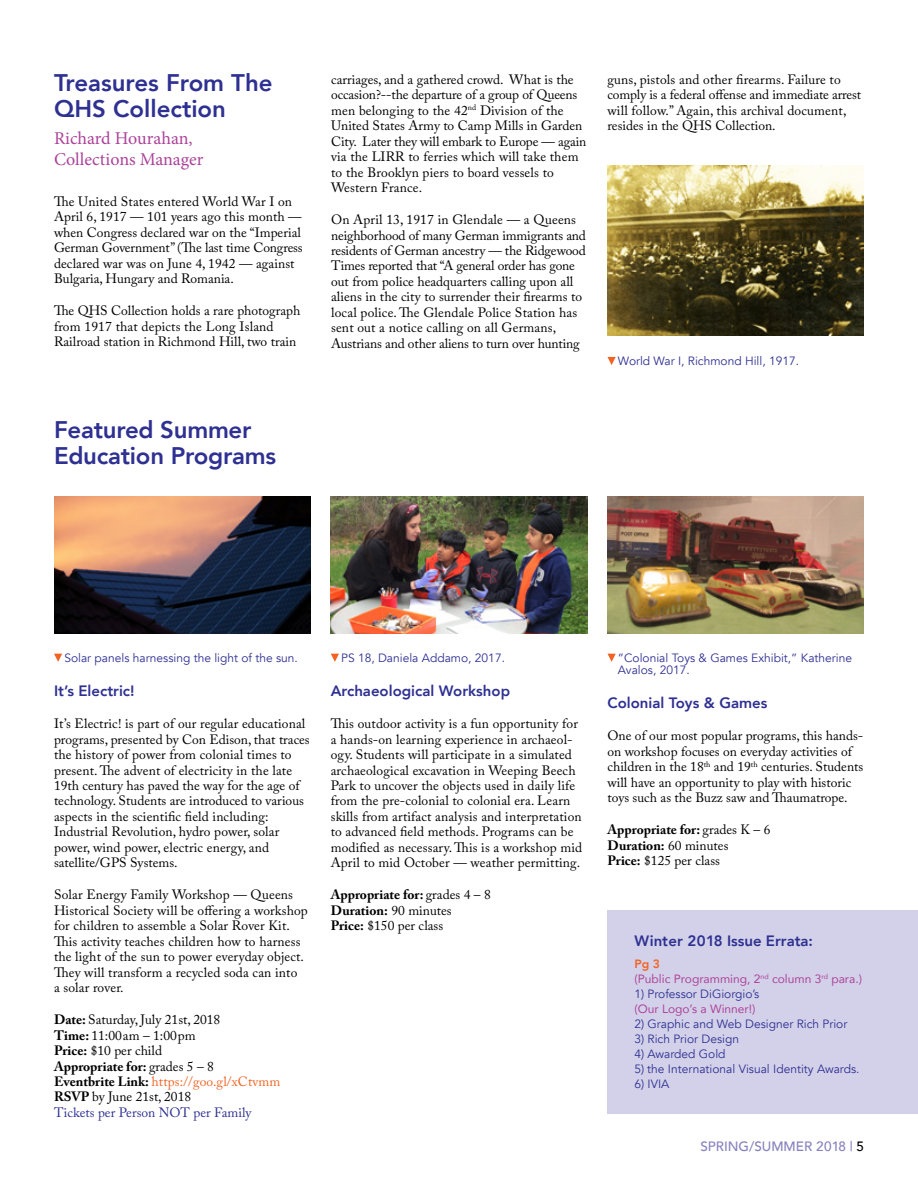
<style>
.page{position:relative;width:918px;height:1188px;background:#fff}
.page>*{position:absolute;margin:0;border:0;box-sizing:border-box;transform-origin:0 0}
.t1{font:800 24px/25.5px "Avenir";letter-spacing:-.01em;color:#2e3092}
.t2{font:18px/21px "Minion Pro";letter-spacing:-.005em;color:#ac4399}
.t3{font:800 15px "Avenir";color:#2e3092}
.t4{font:13.5px/15.5px "Adobe Caslon Pro";letter-spacing:.005em;color:#000}
.t5{font:700 13.5px/15.5px "Adobe Caslon Pro";color:#000}
.t6{font:500 13.5px "Avenir";color:#8781bd}
.t7{font:12px/12px "Avenir";color:#2e3092}
.t8{font:12px/15px "Avenir";color:#ac4399}
.s1{font-weight:700}
.s2{color:#f26323}
.s3{color:#2e3092}
.s4{font-weight:400}
.s5{font-weight:800;color:#f26323}
.s6{color:#000}
</style>
<div class="page">
<img style="left:54px;top:497px;width:256px;height:136px">
<svg style="left:54px;top:654px;width:8px;height:8px"></svg>
<img style="left:331px;top:497px;width:256px;height:136px">
<svg style="left:331px;top:654px;width:8px;height:8px"></svg>
<img style="left:608px;top:497px;width:256px;height:136px">
<svg style="left:607px;top:654px;width:9px;height:8px"></svg>
<svg style="left:607px;top:357px;width:9px;height:8px"></svg>
<img style="left:608px;top:165px;width:256px;height:171px">
<div style="left:608px;top:910px;width:310px;height:204px;background:#d3d1e9"></div>
<h1 class="t1" style="left:54px;top:70px;width:220px">Treasures From The<br>QHS Collection</h1>
<h2 class="t2" style="left:54px;top:128px;width:151px">Richard Hourahan,<br>Collections Manager</h2>
<p class="t4" style="left:54px;top:193px;width:250px">The United States entered World War I on April 6, 1917 — 101 years ago this month — when Congress declared war on the “Imperial German Government” (The last time Congress declared war was on June 4, 1942 — against Bulgaria, Hungary and Romania.</p>
<p class="t4" style="left:54px;top:303px;width:248px">The QHS Collection holds a rare photograph from 1917 that depicts the Long Island<br>Railroad station in Richmond Hill, two train</p>
<h1 class="t1" style="left:54px;top:417px;width:224px">Featured Summer<br>Education Programs</h1>
<p class="t4" style="left:331px;top:71px;width:257px">carriages, and a gathered crowd. What is the occasion?--the departure of a group of Queens men belonging to the 42<sup>nd</sup> Division of the United States Army to Camp Mills in Garden City. Later they will embark to Europe — again via the LIRR to ferries which will take them to the Brooklyn piers to board vessels to Western France.</p>
<p class="t4" style="left:331px;top:212px;width:256px">On April 13, 1917 in Glendale — a Queens neighborhood of many German immigrants and residents of German ancestry — the Ridgewood Times reported that “A general order has gone out from police headquarters calling upon all aliens in the city to surrender their firearms to local police. The Glendale Police Station has sent out a notice calling on all Germans, Austrians and other aliens to turn over hunting</p>
<p class="t4" style="left:608px;top:71px;width:255px">guns, pistols and other firearms. Failure to comply is a federal offense and immediate arrest will follow.” Again, this archival document, resides in the QHS Collection.</p>
<p class="t7" style="left:618px;top:355px;width:183px">World War I, Richmond Hill, 1917.</p>
<p class="t7" style="left:64px;top:652px;width:235px">Solar panels harnessing the light of the sun.</p>
<p class="t3" style="left:54px;top:679px;width:82px">It’s Electric!</p>
<p class="t4" style="left:54px;top:716px;width:257px">It’s Electric! is part of our regular educational programs, presented by Con Edison, that traces the history of power from colonial times to present. The advent of electricity in the late 19th century has paved the way for the age of technology. Students are introduced to various aspects in the scientific field including:<br>Industrial Revolution, hydro power, solar power, wind power, electric energy, and satellite/GPS Systems.</p>
<p class="t4" style="left:54px;top:887px;width:255px">Solar Energy Family Workshop — Queens Historical Society will be offering a workshop for children to assemble a Solar Rover Kit.<br>This activity teaches children how to harness the light of the sun to power everyday object.<br>They will transform a recycled soda can into<br>a solar rover.</p>
<p class="t4" style="left:54px;top:1012px;width:228px"><span class="s1">Date:</span> Saturday, July 21st, 2018<br><span class="s1">Time:</span> 11:00am – 1:00pm<br><span class="s1">Price:</span> $10 per child<br><span class="s1">Appropriate for:</span> grades 5 – 8<br><span class="s1">Eventbrite Link:</span> <span class="s2">https://goo.gl/xCtvmm<br></span><span class="s1">RSVP</span> by June 21st, 2018<br><span class="s3">Tickets per Person NOT per Family</span></p>
<p class="t7" style="left:341px;top:652px;width:165px">PS 18, Daniela Addamo, 2017.</p>
<p class="t3" style="left:331px;top:679px;width:181px">Archaeological Workshop</p>
<p class="t4" style="left:331px;top:716px;width:253px">This outdoor activity is a fun opportunity for a hands-on learning experience in archaeol&shy;ogy. Students will participate in a simulated archaeological excavation in Weeping Beech Park to uncover the objects used in daily life from the pre-colonial to colonial era. Learn skills from artifact analysis and interpretation to advanced field methods. Programs can be modified as necessary. This is a workshop mid April to mid October — weather permitting.</p>
<p class="t5" style="left:331px;top:887px;width:162px">Appropriate for: <span class="s4">grades 4 – 8<br></span>Duration: <span class="s4">90 minutes<br></span>Price: <span class="s4">$150 per class</span></p>
<p class="t7" style="left:618px;top:652px;width:236px">”Colonial Toys &amp; Games Exhibit,” Katherine<br>Avalos, 2017.</p>
<p class="t3" style="left:608px;top:691px;width:161px">Colonial Toys &amp; Games</p>
<p class="t4" style="left:608px;top:728px;width:257px">One of our most popular programs, this hands&shy;on workshop focuses on everyday activities of children in the 18<sup>th</sup> and 19<sup>th</sup> centuries. Students will have an opportunity to play with historic toys such as the Buzz saw and Thaumatrope.</p>
<p class="t5" style="left:608px;top:822px;width:164px">Appropriate for: <span class="s4">grades K – 6<br></span>Duration: <span class="s4">60 minutes<br></span>Price: <span class="s4">$125 per class</span></p>
<p class="t3" style="left:634px;top:929px;width:180px">Winter 2018 Issue Errata:</p>
<p class="t8" style="left:634px;top:956px;width:229px"><span class="s5">Pg 3<br></span>(Public Programming, 2<sup>nd</sup> column 3<sup>rd</sup> para.)</p>
<p class="t7" style="left:635px;top:988px;width:126px">1) Professor DiGiorgio’s</p>
<p class="t8" style="left:635px;top:1001px;width:122px">(Our Logo’s a Winner!)</p>
<p class="t7" style="left:635px;top:1018px;width:214px">2) Graphic and Web Designer Rich Prior</p>
<p class="t7" style="left:635px;top:1033px;width:106px">3) Rich Prior Design</p>
<p class="t7" style="left:635px;top:1048px;width:93px">4) Awarded Gold</p>
<p class="t7" style="left:635px;top:1063px;width:226px">5) the International Visual Identity Awards.</p>
<p class="t7" style="left:635px;top:1078px;width:37px">6) IVIA</p>
<p class="t6" style="left:700px;top:1135px;width:165px">SPRING/SUMMER 2018 | <span class="s6">5</span></p>
</div>
